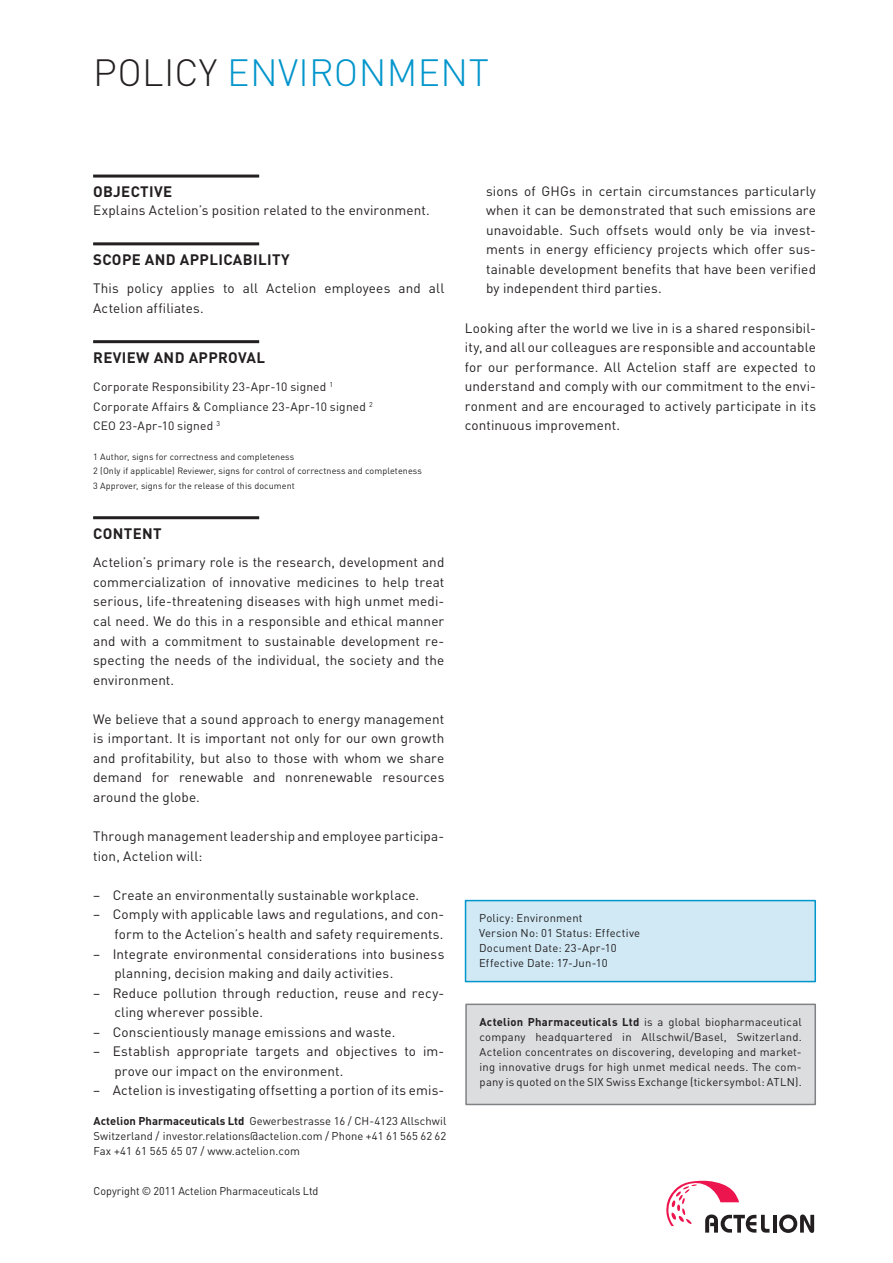
<style>
.page{position:relative;width:893px;height:1263px;background:#fff}
.page>*{position:absolute;margin:0;border:0;box-sizing:border-box;transform-origin:0 0}
._01_Lead_Title{font:300 37.5px "DINOT";letter-spacing:.01em;color:#0095cb}
._02_Title_No1{font:700 15px "DINOT";letter-spacing:.025em;color:#231f20}
._03_Text_Body_Justif{font:13.5px/19.5px "DINOT";letter-spacing:.01em;color:#231f20}
._03_Text_Body_Justif-2{font:12px "DINOT";letter-spacing:.015em;color:#231f20}
._03_Text_Body_Justif-3{font:11.25px/15px "DINOT";letter-spacing:.02em;color:#231f20;text-align:justify}
._03_Text_Tab_Footnot{font:11.25px/15px "DINOT";letter-spacing:.005em;color:#231f20;text-align:justify}
._03_Text_Box{font:11.25px "DINOT";letter-spacing:.02em;color:#231f20}
._03_Text_Tab_Footnot-2{font:11.25px "DINOT";letter-spacing:.005em;color:#231f20;scale:.96 1}
._03_Text_Tab_Footnot-3{font:9px "DINOT";letter-spacing:.01em;color:#231f20}
.s1{color:#231f20}
.s2{font-weight:700}
</style>
<div class="page">
<hr style="left:773px;top:1215px;width:3px;height:17px;background:#231f20">
<svg style="left:779px;top:1214px;width:35px;height:19px"></svg>
<svg style="left:666px;top:1180px;width:103px;height:52px"></svg>
<hr style="left:93px;top:242px;width:166px;height:3px;background:#231f20">
<hr style="left:93px;top:340px;width:166px;height:3px;background:#231f20">
<hr style="left:93px;top:516px;width:166px;height:3px;background:#231f20">
<hr style="left:93px;top:175px;width:166px;height:3px;background:#231f20">
<div style="left:465px;top:900px;width:350px;height:81px;background:#d0e9f5"></div>
<div style="left:465px;top:900px;width:351px;height:82px;border:2px solid #0095cb"></div>
<div style="left:466px;top:1004px;width:349px;height:100px;background:#dcdddf"></div>
<div style="left:465px;top:1003px;width:351px;height:102px;border:2px solid #808285"></div>
<p class="_01_Lead_Title" style="left:93px;top:50px;width:397px"><span class="s1">POLICY</span> ENVIRONMENT</p>
<p class="_02_Title_No1" style="left:93px;top:182px;width:81px">OBJECTIVE</p>
<p class="_03_Text_Body_Justif" style="left:93px;top:200px;width:338px">Explains Actelion’s position related to the environment.</p>
<p class="_02_Title_No1" style="left:93px;top:250px;width:198px">SCOPE AND APPLICABILITY</p>
<p class="_03_Text_Body_Justif" style="left:93px;top:279px;width:353px">This policy applies to all Actelion employees and all<br>Actelion affiliates.</p>
<p class="_02_Title_No1" style="left:93px;top:347px;width:173px">REVIEW AND APPROVAL</p>
<p class="_03_Text_Body_Justif-2" style="left:93px;top:379px;width:241px">Corporate Responsibility 23-Apr-10 signed <sup>1</sup></p>
<p class="_03_Text_Body_Justif-2" style="left:93px;top:399px;width:281px">Corporate Affairs &amp; Compliance 23-Apr-10 signed <sup>2</sup></p>
<p class="_03_Text_Body_Justif-2" style="left:93px;top:418px;width:128px">CEO 23-Apr-10 signed <sup>3</sup></p>
<p class="_03_Text_Tab_Footnot-3" style="left:93px;top:451px;width:203px">1 Author, signs for correctness and completeness</p>
<p class="_03_Text_Tab_Footnot-3" style="left:93px;top:465px;width:330px">2 (Only if applicable) Reviewer, signs for control of correctness and completeness</p>
<p class="_03_Text_Tab_Footnot-3" style="left:93px;top:480px;width:203px">3 Approver, signs for the release of this document</p>
<p class="_02_Title_No1" style="left:93px;top:524px;width:70px">CONTENT</p>
<p class="_03_Text_Body_Justif" style="left:93px;top:552px;width:353px;text-align:justify">Actelion’s primary role is the research, development and commercialization of innovative medicines to help treat serious, life-threatening diseases with high unmet medi&shy;cal need. We do this in a responsible and ethical manner and with a commitment to sustainable development re&shy;specting the needs of the individual, the society and the environment.</p>
<p class="_03_Text_Body_Justif" style="left:93px;top:709px;width:353px;text-align:justify">We believe that a sound approach to energy management is important. It is important not only for our own growth and profitability, but also to those with whom we share demand for renewable and nonrenewable resources around the globe.</p>
<p class="_03_Text_Body_Justif" style="left:93px;top:826px;width:353px">Through management leadership and employee participa&shy;tion, Actelion will:</p>
<p class="_03_Text_Body_Justif" style="left:93px;top:885px;width:328px">– Create an environmentally sustainable workplace.</p>
<p class="_03_Text_Body_Justif" style="left:93px;top:904px;width:353px;text-align:right">– Comply with applicable laws and regulations, and con&shy;form to the Actelion’s health and safety requirements.</p>
<p class="_03_Text_Body_Justif" style="left:114px;top:944px;width:331px;text-indent:-21px">– Integrate environmental considerations into business planning, decision making and daily activities.</p>
<p class="_03_Text_Body_Justif" style="left:114px;top:983px;width:331px;text-indent:-21px">– Reduce pollution through reduction, reuse and recy&shy;cling wherever possible.</p>
<p class="_03_Text_Body_Justif" style="left:93px;top:1022px;width:304px">– Conscientiously manage emissions and waste.</p>
<p class="_03_Text_Body_Justif" style="left:114px;top:1041px;width:331px;text-indent:-21px">– Establish appropriate targets and objectives to im&shy;prove our impact on the environment.</p>
<p class="_03_Text_Body_Justif" style="left:93px;top:1080px;width:353px">– Actelion is investigating offsetting a portion of its emis-</p>
<p class="_03_Text_Tab_Footnot" style="left:94px;top:1113px;width:354px"><span class="s2">Actelion Pharmaceuticals Ltd</span> Gewerbestrasse 16 / CH-4123 Allschwil Switzerland / investor.relations@actelion.com / Phone +41 61 565 62 62<br>Fax +41 61 565 65 07 / www.actelion.com</p>
<p class="_03_Text_Tab_Footnot-2" style="left:94px;top:1184px;width:236px">Copyright © 2011 Actelion Pharmaceuticals Ltd</p>
<p class="_03_Text_Body_Justif" style="left:486px;top:181px;width:331px;text-align:justify">sions of GHGs in certain circumstances particularly when it can be demonstrated that such emissions are unavoidable. Such offsets would only be via invest&shy;ments in energy efficiency projects which offer sus&shy;tainable development benefits that have been verified by independent third parties.</p>
<p class="_03_Text_Body_Justif" style="left:465px;top:318px;width:353px;text-align:justify">Looking after the world we live in is a shared responsibil&shy;ity, and all our colleagues are responsible and accountable for our performance. All Actelion staff are expected to understand and comply with our commitment to the envi&shy;ronment and are encouraged to actively participate in its continuous improvement.</p>
<p class="_03_Text_Box" style="left:479px;top:911px;width:105px">Policy: Environment</p>
<p class="_03_Text_Box" style="left:479px;top:926px;width:163px">Version No: 01 Status: Effective</p>
<p class="_03_Text_Box" style="left:479px;top:941px;width:139px">Document Date: 23-Apr-10</p>
<p class="_03_Text_Box" style="left:479px;top:956px;width:130px">Effective Date: 17-Jun-10</p>
<p class="_03_Text_Body_Justif-3" style="left:480px;top:1014px;width:324px"><span class="s2">Actelion Pharmaceuticals Ltd</span> is a global biopharmaceutical company headquartered in Allschwil/Basel, Switzerland.<br>Actelion concentrates on discovering, developing and market&shy;ing innovative drugs for high unmet medical needs. The com&shy;pany is quoted on the SIX Swiss Exchange (tickersymbol: ATLN).</p>
</div>
